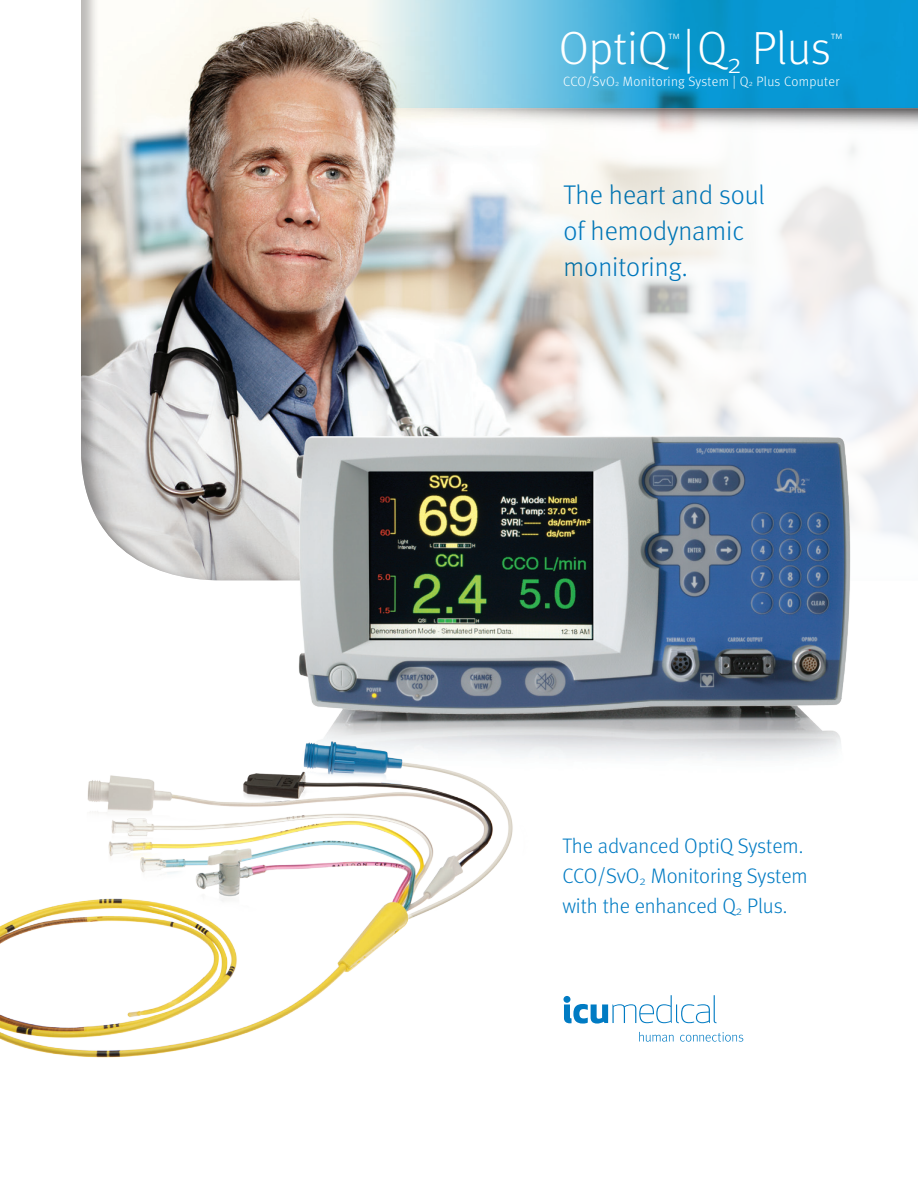
<style>
.page{position:relative;width:918px;height:1188px;background:#fff}
.page>*{position:absolute;margin:0;border:0;box-sizing:border-box;transform-origin:0 0}
.product_title_01{font:300 46.5px "Meta OT";color:#fff}
.t1{font:300 27px/36px "Meta OT";color:#007bc3}
.header_02{font:300 21px/30px "Meta OT";color:#007bc3}
.product_caption_01{font:300 13.5px "Meta OT";letter-spacing:.025em;color:#fff}
.product_title_01-2{font:300 13.5px "Meta OT";color:#fff}
.s1{font-size:8.1px}
</style>
<div class="page">
<div style="left:79px;top:0;width:839px;height:583px;background:#231f20;opacity:.3"></div>
<svg style="left:370px;top:145px;width:548px;height:198px"></svg>
<img style="left:217px;top:343px;width:701px;height:417px">
<svg style="left:211px;top:0;width:707px;height:108px;background:#60abc7"></svg>
<img style="left:264px;top:108px;width:654px;height:37px">
<svg style="left:597px;top:995px;width:120px;height:29px"></svg>
<svg style="left:639px;top:1032px;width:35px;height:10px"></svg>
<svg style="left:680px;top:1032px;width:63px;height:10px"></svg>
<img style="left:0;top:659px;width:597px;height:399px">
<p class="product_title_01" style="left:559px;top:21px;width:274px">OptiQ |Q<sub>2</sub> Plus</p>
<p class="product_title_01-2" style="left:668px;top:31px;width:13px">™</p>
<p class="product_title_01-2" style="left:831px;top:31px;width:13px">™</p>
<p class="product_caption_01" style="left:563px;top:73px;width:278px">CCO/SvO<span class="s1">2</span> Monitoring System | Q<span class="s1">2</span> Plus Computer</p>
<p class="t1" style="left:563px;top:178px;width:203px">The heart and soul of hemodynamic monitoring.</p>
<p class="header_02" style="left:562px;top:831px;width:247px">The advanced OptiQ System.<br>CCO/SvO<sub>2</sub> Monitoring System with the enhanced Q<sub>2</sub> Plus.</p>
</div>
